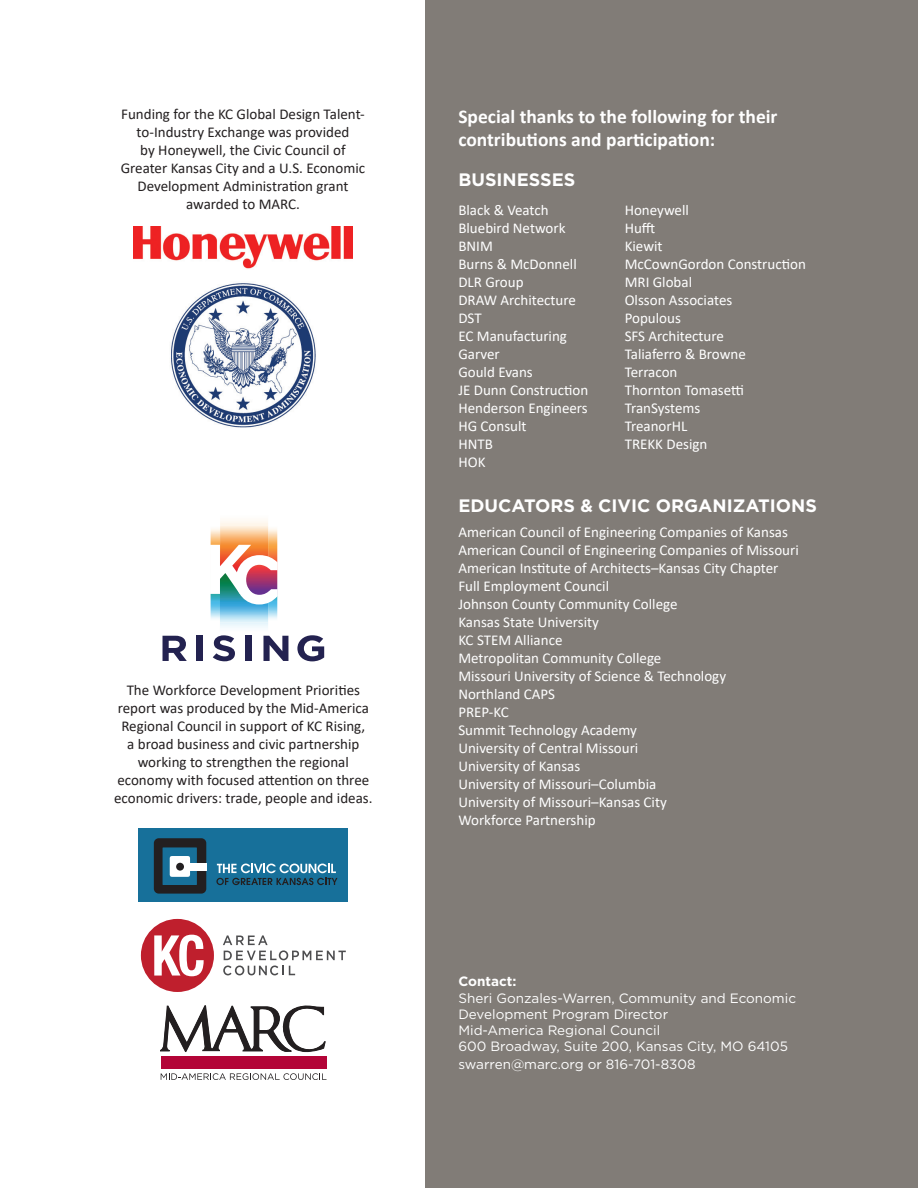
<style>
.page{position:relative;width:918px;height:1188px;background:#fff}
.page>*{position:absolute;margin:0;border:0;box-sizing:border-box;transform-origin:0 0}
.t1{font:700 19.5px/23.4px "Calibri";color:#fff}
.t2{font:700 18px "Gotham HTF";color:#fff}
.t3{font:15px/18px "Calibri";color:#fff}
.t4{font:15px/18px "Calibri";color:#231f20;text-align:center}
.t5{font:13.5px/16.2px "Gotham HTF";color:#fff}
.t6{font:700 13.5px "Gotham HTF";color:#fff}
</style>
<div class="page">
<div style="left:426px;top:0;width:492px;height:1188px;background:#817c77"></div>
<svg style="left:161px;top:1073px;width:166px;height:7px"></svg>
<div style="left:161px;top:1057px;width:166px;height:12px;background:#b30437"></div>
<svg style="left:160px;top:1006px;width:166px;height:51px"></svg>
<div style="left:139px;top:828px;width:209px;height:74px;background:#17709a"></div>
<div style="left:154px;top:838px;width:52px;height:56px;background:#231f20;border-radius:5px"></div>
<div style="left:163px;top:847px;width:34px;height:38px;background:#17709a"></div>
<div style="left:170px;top:856px;width:20px;height:21px;background:#fff;border-radius:3px"></div>
<div style="left:187px;top:863px;width:19px;height:8px;background:#fff"></div>
<div style="left:176px;top:863px;width:8px;height:8px;background:#231f20;border-radius:50%"></div>
<svg style="left:216px;top:864px;width:122px;height:21px"></svg>
<img style="left:211px;top:605px;width:66px;height:15px">
<img style="left:211px;top:527px;width:66px;height:18px">
<img style="left:220px;top:605px;width:48px;height:17px">
<img style="left:220px;top:525px;width:48px;height:20px">
<svg style="left:210px;top:545px;width:68px;height:60px"></svg>
<svg style="left:163px;top:636px;width:24px;height:25px"></svg>
<div style="left:197px;top:636px;width:6px;height:25px;background:#232250"></div>
<svg style="left:213px;top:635px;width:22px;height:26px"></svg>
<div style="left:245px;top:636px;width:7px;height:25px;background:#232250"></div>
<svg style="left:263px;top:636px;width:25px;height:25px"></svg>
<svg style="left:297px;top:635px;width:27px;height:26px"></svg>
<svg style="left:141px;top:919px;width:73px;height:73px"></svg>
<svg style="left:223px;top:935px;width:123px;height:25px"></svg>
<svg style="left:223px;top:966px;width:72px;height:9px"></svg>
<img style="left:133px;top:226px;width:220px;height:43px">
<img style="left:171px;top:283px;width:145px;height:145px">
<p class="t4" style="left:121px;top:104px;width:246px">Funding for the KC Global Design Talent&shy;to-Industry Exchange was provided<br>by Honeywell, the Civic Council of Greater Kansas City and a U.S. Economic Development Administration grant awarded to MARC.</p>
<p class="t4" style="left:114px;top:680px;width:260px">The Workforce Development Priorities report was produced by the Mid-America Regional Council in support of KC Rising,<br>a broad business and civic partnership working to strengthen the regional economy with focused attention on three economic drivers: trade, people and ideas.</p>
<h1 class="t1" style="left:458px;top:104px;width:321px">Special thanks to the following for their contributions and participation:</h1>
<p class="t2" style="left:458px;top:169px;width:118px">BUSINESSES</p>
<p class="t3" style="left:458px;top:200px;width:131px">Black &amp; Veatch<br>Bluebird Network<br>BNIM<br>Burns &amp; McDonnell<br>DLR Group<br>DRAW Architecture<br>DST<br>EC Manufacturing<br>Garver<br>Gould Evans<br>JE Dunn Construction<br>Henderson Engineers<br>HG Consult<br>HNTB<br>HOK</p>
<p class="t3" style="left:625px;top:200px;width:183px">Honeywell<br>Hufft<br>Kiewit<br>McCownGordon Construction<br>MRI Global<br>Olsson Associates<br>Populous<br>SFS Architecture<br>Taliaferro &amp; Browne<br>Terracon<br>Thornton Tomasetti<br>TranSystems<br>TreanorHL<br>TREKK Design</p>
<p class="t2" style="left:458px;top:496px;width:360px">EDUCATORS &amp; CIVIC ORGANIZATIONS</p>
<p class="t3" style="left:458px;top:523px;width:342px">American Council of Engineering Companies of Kansas<br>American Council of Engineering Companies of Missouri<br>American Institute of Architects–Kansas City Chapter<br>Full Employment Council<br>Johnson County Community College<br>Kansas State University<br>KC STEM Alliance<br>Metropolitan Community College<br>Missouri University of Science &amp; Technology<br>Northland CAPS<br>PREP-KC<br>Summit Technology Academy<br>University of Central Missouri<br>University of Kansas<br>University of Missouri–Columbia<br>University of Missouri–Kansas City<br>Workforce Partnership</p>
<p class="t6" style="left:458px;top:974px;width:60px">Contact:</p>
<p class="t5" style="left:458px;top:989px;width:339px">Sheri Gonzales-Warren, Community and Economic Development Program Director<br>Mid-America Regional Council<br>600 Broadway, Suite 200, Kansas City, MO 64105</p>
<p class="t5" style="left:458px;top:1056px;width:239px">swarren@marc.org or 816-701-8308</p>
</div>
